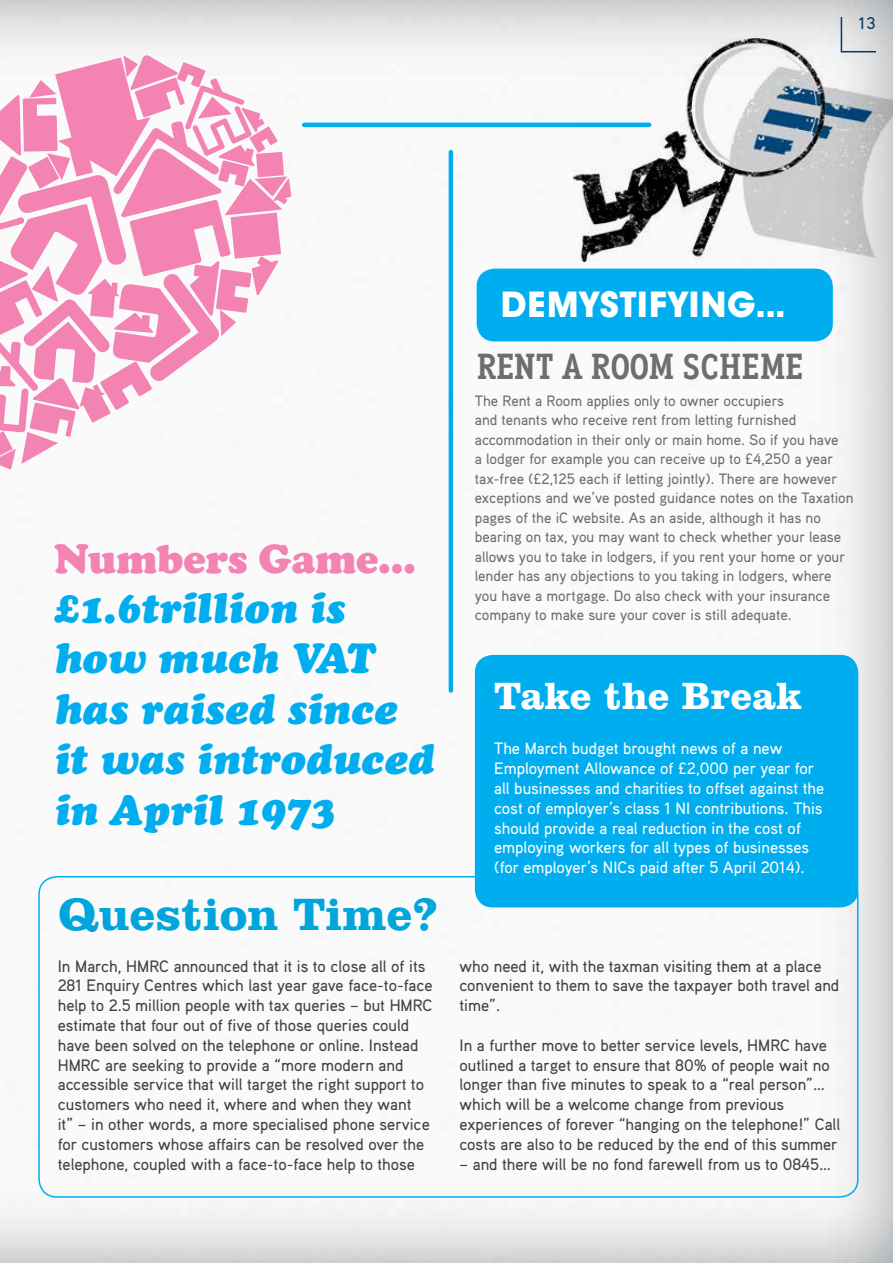
<style>
.page{position:relative;width:893px;height:1263px;background:#fff}
.page>*{position:absolute;margin:0;border:0;box-sizing:border-box;transform-origin:0 0}
.t1{font:700 46.5px "Clarendon BT";color:#00a6db}
.t2{font:italic 42px/50.4px "Cooper Black Std";color:#00aeef}
.t3{font:900 42px "Cooper";color:#f283b2}
.t4{font:700 39px "Clarendon BT";color:#fff}
.t5{font:700 36px "Avant Garde Two BQ";color:#fff}
.t6{font:700 36px "Aaux Office";color:#6d6e71}
.t7{font:22.5px "Aaux Pro Regular SC";color:#00386c}
.t8{font:500 16.5px/19.8px "Aaux Pro";color:#414042}
.t9{font:500 16.5px/19.8px "Aaux Pro";color:#fff}
.t10{font:500 15px/19.5px "Aaux Pro";color:#6d6e71}
</style>
<div class="page">
<img style="left:0;top:0;width:893px;height:1263px">
<div style="left:475px;top:655px;width:383px;height:252px;background:#00aeef;border-radius:18px"></div>
<div style="left:38px;top:876px;width:820px;height:322px;border:2px solid #00aeef;border-radius:18px"></div>
<img style="left:573px;top:38px;width:320px;height:223px">
<div style="left:477px;top:269px;width:356px;height:72px;background:#00aeef;border-radius:18px"></div>
<hr style="left:449px;top:152px;width:4px;height:538px;background:#00aeef">
<hr style="left:304px;top:123px;width:345px;height:4px;background:#00aeef">
<svg style="left:0;top:54px;width:291px;height:416px"></svg>
<svg style="left:840px;top:16px;width:37px;height:37px"></svg>
<h3 class="t7" style="left:858px;top:7px;width:20px">13</h3>
<h2 class="t3" style="left:54px;top:534px;width:364px">Numbers Game…</h2>
<h2 class="t2" style="left:54px;top:583px;width:381px">£1.6trillion is how much VAT has raised since it was introduced in April 1973</h2>
<h3 class="t5" style="left:501px;top:283px;width:286px">DEMYSTIFYING...</h3>
<h3 class="t6" style="left:477px;top:345px;width:39px">RENT</h3>
<h3 class="t6" style="left:562px;top:345px;width:71px">A ROOM</h3>
<h3 class="t6" style="left:682px;top:345px;width:21px">SCHEME</h3>
<p class="t10" style="left:475px;top:390px;width:380px">The Rent a Room applies only to owner occupiers<br>and tenants who receive rent from letting furnished accommodation in their only or main home. So if you have<br>a lodger for example you can receive up to £4,250 a year tax-free (£2,125 each if letting jointly). There are however exceptions and we’ve posted guidance notes on the Taxation pages of the iC website. As an aside, although it has no bearing on tax, you may want to check whether your lease allows you to take in lodgers, if you rent your home or your lender has any objections to you taking in lodgers, where you have a mortgage. Do also check with your insurance company to make sure your cover is still adequate.</p>
<h3 class="t4" style="left:494px;top:671px;width:309px">Take the Break</h3>
<p class="t9" style="left:494px;top:738px;width:332px">The March budget brought news of a new Employment Allowance of £2,000 per year for all businesses and charities to offset against the cost of employer’s class 1 NI contributions. This should provide a real reduction in the cost of employing workers for all types of businesses (for employer’s NICs paid after 5 April 2014).</p>
<h1 class="t1" style="left:58px;top:885px;width:382px">Question Time?</h1>
<p class="t8" style="left:58px;top:955px;width:376px">In March, HMRC announced that it is to close all of its 281 Enquiry Centres which last year gave face-to-face help to 2.5 million people with tax queries – but HMRC estimate that four out of five of those queries could have been solved on the telephone or online. Instead HMRC are seeking to provide a “more modern and accessible service that will target the right support to customers who need it, where and when they want<br>it” – in other words, a more specialised phone service for customers whose affairs can be resolved over the telephone, coupled with a face-to-face help to those</p>
<p class="t8" style="left:459px;top:955px;width:381px">who need it, with the taxman visiting them at a place convenient to them to save the taxpayer both travel and time”.</p>
<p class="t8" style="left:459px;top:1035px;width:382px">In a further move to better service levels, HMRC have outlined a target to ensure that 80% of people wait no longer than five minutes to speak to a “real person”… which will be a welcome change from previous experiences of forever “hanging on the telephone!” Call costs are also to be reduced by the end of this summer</p>
<p class="t8" style="left:459px;top:1153px;width:373px">– and there will be no fond farewell from us to 0845…</p>
</div>
